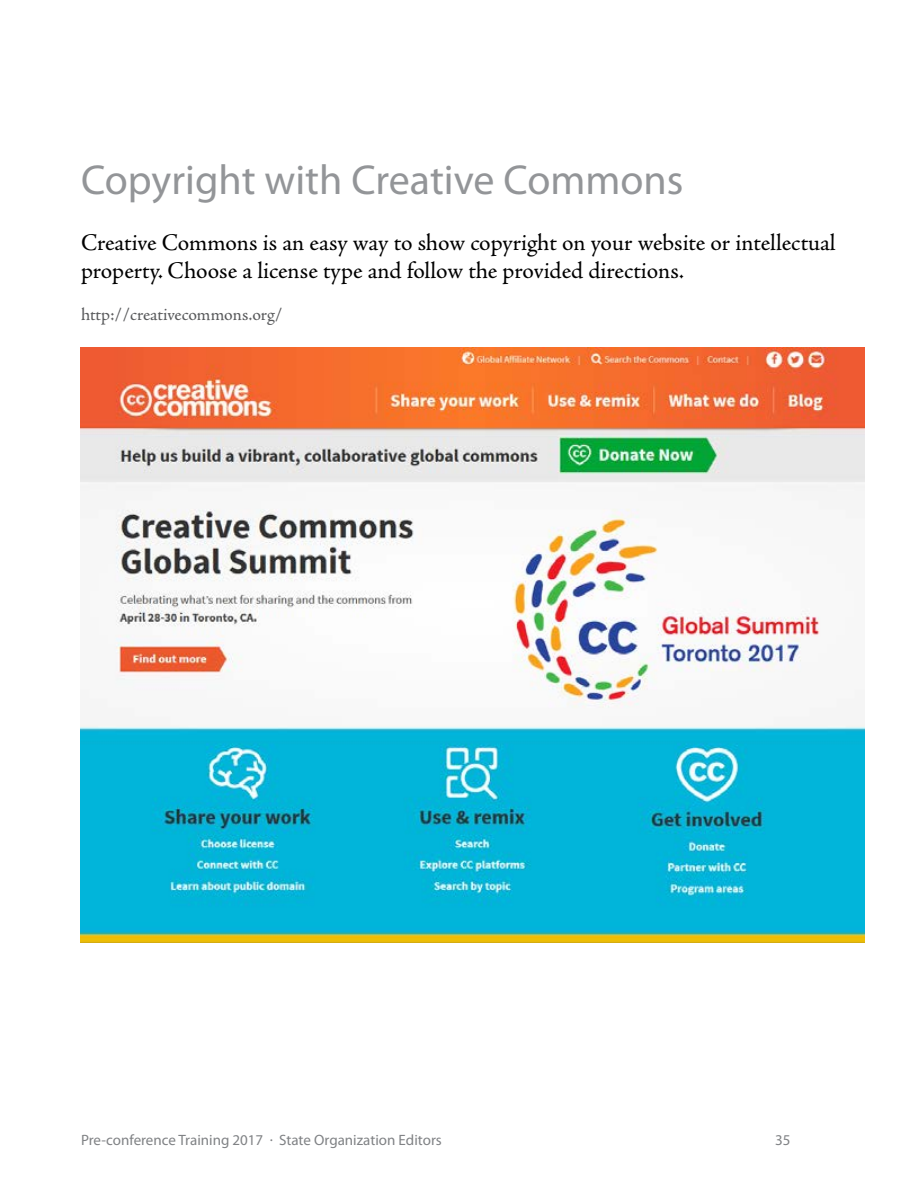
<style>
.page{position:relative;width:918px;height:1188px;background:#fff}
.page>*{position:absolute;margin:0;border:0;box-sizing:border-box;transform-origin:0 0}
.t1{font:42px "Myriad Pro";color:#939598}
.t2{font:24px/27.6px "Adobe Jenson Pro";letter-spacing:-.005em;color:#000}
.t3{font:18px "Adobe Jenson Pro";letter-spacing:-.005em;color:#58595b}
.t4{font:15px "Myriad Pro";color:#808285}
</style>
<div class="page">
<img style="left:80px;top:347px;width:785px;height:595px">
<h1 class="t1" style="left:81px;top:154px;width:604px">Copyright with Creative Commons</h1>
<p class="t2" style="left:81px;top:230px;width:756px">Creative Commons is an easy way to show copyright on your website or intellectual property. Choose a license type and follow the provided directions.</p>
<p class="t3" style="left:81px;top:304px;width:203px">http://creativecommons.org/</p>
<p class="t4" style="left:81px;top:1131px;width:362px">Pre-conference Training 2017 . State Organization Editors</p>
<p class="t4" style="left:775px;top:1131px;width:17px">35</p>
</div>
